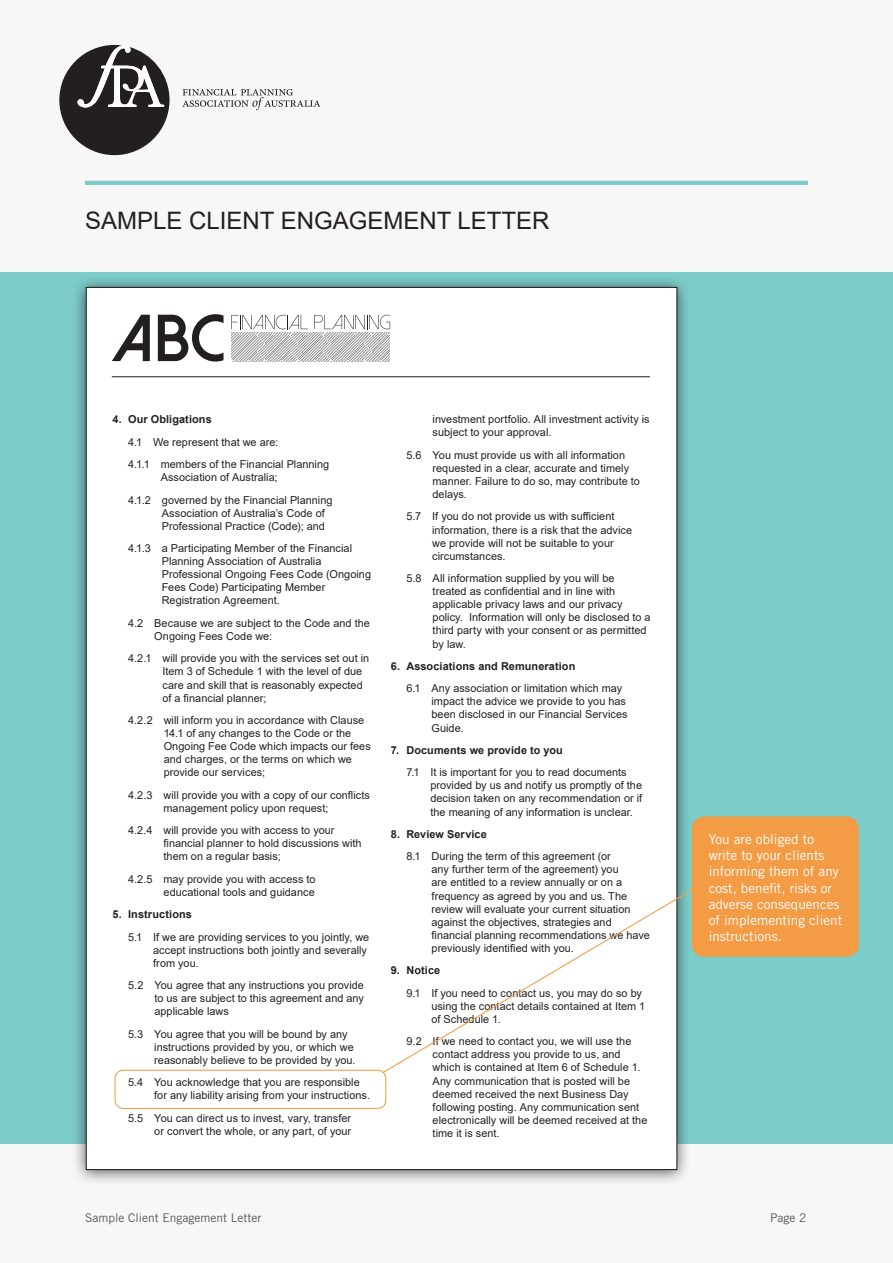
<style>
.page{position:relative;width:893px;height:1263px;background:#f7f7f8}
.page>*{position:absolute;margin:0;border:0;box-sizing:border-box;transform-origin:0 0}
.t1{font:24px "Arial";color:#231f20}
.t2{font:13.5px/16.2px "Trade Gothic";color:#fff}
.t3{font:12px "Trade Gothic";color:#57585a}
.t4{font:10.95px/13px "Arial";letter-spacing:.005em;color:#231f20}
.s1{font-weight:700}
</style>
<div class="page">
<div style="left:0;top:272px;width:893px;height:872px;background:#7ccdca"></div>
<div style="left:72px;top:275px;width:619px;height:911px;background:#231f20;opacity:.75"></div>
<div style="left:86px;top:287px;width:591px;height:882px;background:#fff"></div>
<svg style="left:112px;top:315px;width:38px;height:46px"></svg>
<svg style="left:158px;top:314px;width:66px;height:48px"></svg>
<svg style="left:231px;top:315px;width:77px;height:14px"></svg>
<svg style="left:314px;top:315px;width:76px;height:14px"></svg>
<svg style="left:231px;top:333px;width:159px;height:28px"></svg>
<hr style="left:112px;top:376px;width:538px;height:1px;background:#231f20">
<div style="left:692px;top:816px;width:167px;height:141px;background:#f39c45;border-radius:13px"></div>
<hr style="left:85px;top:181px;width:723px;height:4px;background:#7ccdca">
<div style="left:115px;top:1070px;width:271px;height:39px;border:1px solid #f39c45;border-radius:9px"></div>
<svg style="left:381px;top:887px;width:315px;height:187px"></svg>
<svg style="left:59px;top:45px;width:111px;height:110px"></svg>
<svg style="left:182px;top:89px;width:138px;height:21px"></svg>
<p class="t1" style="left:85px;top:204px;width:466px">SAMPLE CLIENT ENGAGEMENT LETTER</p>
<p class="t4" style="left:128px;top:408px;width:203px;line-height:22.4px;text-indent:-15px"><span class="s1">4. Our Obligations<br></span>4.1 We represent that we are:<br>4.1.1 members of the Financial Planning</p>
<p class="t4" style="left:128px;top:466px;width:206px;line-height:22.4px;text-indent:33px">Association of Australia;<br>4.1.2 governed by the Financial Planning</p>
<p class="t4" style="left:162px;top:506px;width:165px">Association of Australia’s Code of<br>Professional Practice (Code); and</p>
<p class="t4" style="left:162px;top:542px;width:211px;text-indent:-34px">4.1.3 a Participating Member of the Financial Planning Association of Australia Professional Ongoing Fees Code (Ongoing Fees Code) Participating Member Registration Agreement.</p>
<p class="t4" style="left:154px;top:616px;width:217px;text-indent:-26px">4.2 Because we are subject to the Code and the<br>Ongoing Fees Code we:</p>
<p class="t4" style="left:162px;top:652px;width:208px;text-indent:-34px">4.2.1 will provide you with the services set out in Item 3 of Schedule 1 with the level of due care and skill that is reasonably expected of a financial planner;</p>
<p class="t4" style="left:164px;top:713px;width:209px;text-indent:-36px">4.2.2 will inform you in accordance with Clause 14.1 of any changes to the Code or the Ongoing Fee Code which impacts our fees and charges, or the terms on which we provide our services;</p>
<p class="t4" style="left:128px;top:788px;width:243px;text-align:center">4.2.3 will provide you with a copy of our conflicts management policy upon request;</p>
<p class="t4" style="left:163px;top:824px;width:200px;text-indent:-35px">4.2.4 will provide you with access to your financial planner to hold discussions with them on a regular basis;</p>
<p class="t4" style="left:128px;top:872px;width:189px;text-align:right">4.2.5 may provide you with access to educational tools and guidance</p>
<p class="t4" style="left:128px;top:903px;width:243px;line-height:22.4px;text-indent:-15px"><span class="s1">5. Instructions<br></span>5.1 If we are providing services to you jointly, we</p>
<p class="t4" style="left:153px;top:943px;width:215px">accept instructions both jointly and severally from you.</p>
<p class="t4" style="left:154px;top:979px;width:211px;text-align:justify;text-indent:-26px">5.2 You agree that any instructions you provide to us are subject to this agreement and any applicable laws</p>
<p class="t4" style="left:154px;top:1027px;width:203px;text-indent:-26px">5.3 You agree that you will be bound by any instructions provided by you, or which we reasonably believe to be provided by you.</p>
<p class="t4" style="left:154px;top:1076px;width:217px;text-indent:-26px">5.4 You acknowledge that you are responsible for any liability arising from your instructions.</p>
<p class="t4" style="left:128px;top:1111px;width:225px;text-align:right">5.5 You can direct us to invest, vary, transfer or convert the whole, or any part, of your</p>
<p class="t4" style="left:433px;top:413px;width:219px">investment portfolio. All investment activity is subject to your approval.</p>
<p class="t4" style="left:432px;top:448px;width:209px;text-indent:-26px">5.6 You must provide us with all information requested in a clear, accurate and timely manner. Failure to do so, may contribute to delays.</p>
<p class="t4" style="left:432px;top:510px;width:202px;text-indent:-26px">5.7 If you do not provide us with sufficient information, there is a risk that the advice we provide will not be suitable to your circumstances.</p>
<p class="t4" style="left:433px;top:572px;width:220px;text-indent:-26px">5.8 All information supplied by you will be treated as confidential and in line with applicable privacy laws and our privacy policy. Information will only be disclosed to a third party with your consent or as permitted by law.</p>
<p class="t4" style="left:406px;top:655px;width:217px;line-height:22.4px;text-indent:-15px"><span class="s1">6. Associations and Remuneration<br></span>6.1 Any association or limitation which may</p>
<p class="t4" style="left:431px;top:695px;width:198px">impact the advice we provide to you has been disclosed in our Financial Services<br>Guide.</p>
<p class="t4" style="left:406px;top:739px;width:222px;line-height:22.4px;text-indent:-15px"><span class="s1">7. Documents we provide to you<br></span>7.1 It is important for you to read documents</p>
<p class="t4" style="left:430px;top:779px;width:213px;text-align:justify">provided by us and notify us promptly of the decision taken on any recommendation or if the meaning of any information is unclear.</p>
<p class="t4" style="left:406px;top:823px;width:206px;line-height:22.4px;text-indent:-15px"><span class="s1">8. Review Service<br></span>8.1 During the term of this agreement (or</p>
<p class="t4" style="left:432px;top:863px;width:220px">any further term of the agreement) you<br>are entitled to a review annually or on a frequency as agreed by you and us. The review will evaluate your current situation against the objectives, strategies and financial planning recommendations we have previously identified with you.</p>
<p class="t4" style="left:406px;top:959px;width:237px;line-height:22.4px;text-indent:-15px"><span class="s1">9. Notice<br></span>9.1 If you need to contact us, you may do so by</p>
<p class="t4" style="left:431px;top:999px;width:215px">using the contact details contained at Item 1 of Schedule 1.</p>
<p class="t4" style="left:433px;top:1035px;width:216px;text-indent:-26px">9.2 If we need to contact you, we will use the contact address you provide to us, and which is contained at Item 6 of Schedule 1.<br>Any communication that is posted will be deemed received the next Business Day following posting. Any communication sent electronically will be deemed received at the time it is sent.</p>
<p class="t2" style="left:709px;top:831px;width:135px">You are obliged to write to your clients informing them of any cost, benefit, risks or adverse consequences of implementing client instructions.</p>
<p class="t3" style="left:85px;top:1211px;width:178px">Sample Client Engagement Letter</p>
<p class="t3" style="left:770px;top:1211px;width:38px">Page 2</p>
</div>
